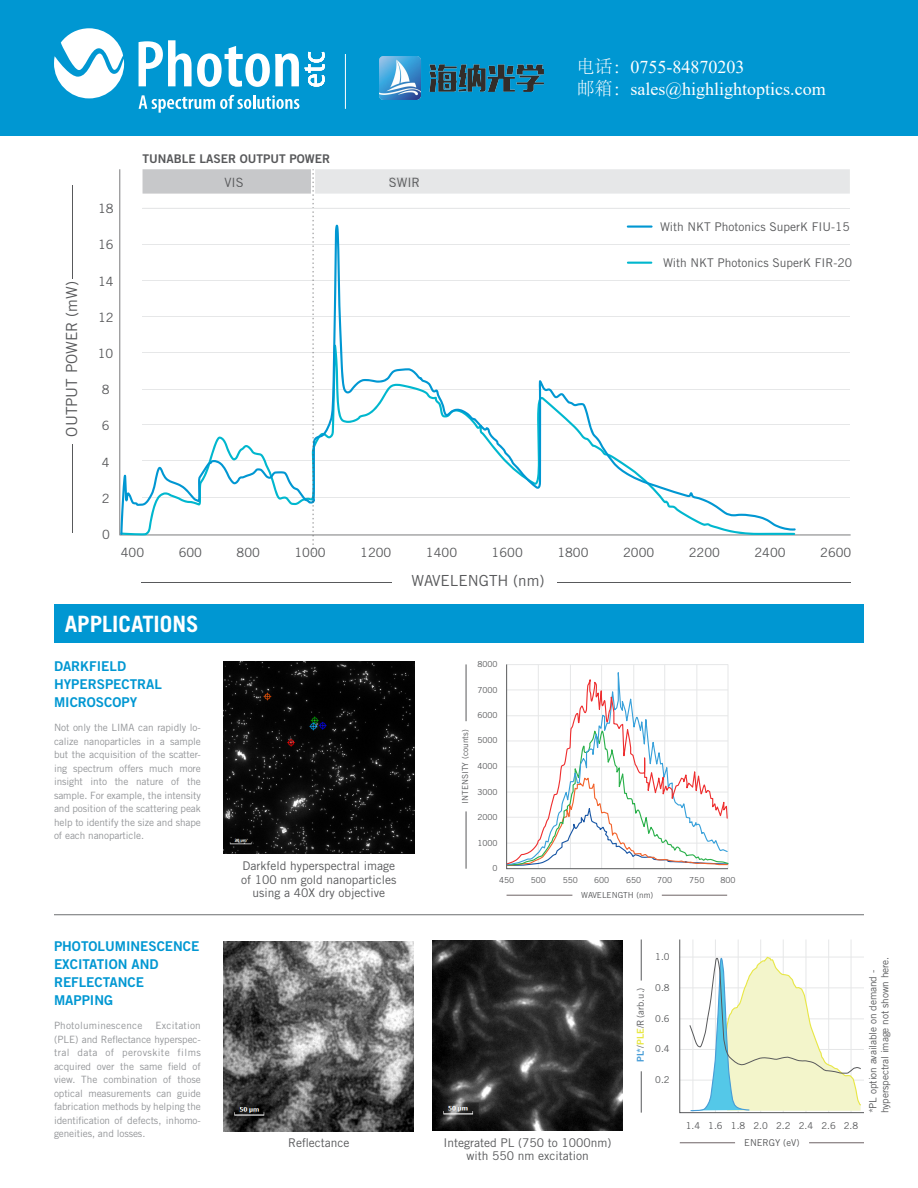
<style>
.page{position:relative;width:918px;height:1188px;background:#fff}
.page>*{position:absolute;margin:0;border:0;box-sizing:border-box;transform-origin:0 0}
.t1{font:700 22.5px "Trade Gothic";color:#fff}
.t2{font:18px/21.6px "Times New Roman";color:#fff}
.t3{font:15.3px "Trade Gothic LT Std";color:#58595b}
.t4{font:13.5px/18px "Trade Gothic LT Std Bd 2";color:#0097d2}
.t5{font:12.75px "Trade Gothic LT Std";color:#58595b}
.t6{font:12px/13.5px "Trade Gothic LT Std";color:#58595b;text-align:center}
.t7{font:12px "Trade Gothic LT Std Bd 2";color:#58595b}
.t8{font:10.05px/13.5px "Trade Gothic LT Std";letter-spacing:-.01em;color:#939598;text-align:justify}
.t9{font:10.05px/12px "Trade Gothic LT Std";letter-spacing:-.01em;color:#58595b}
.t10{font:10.05px "Trade Gothic LT Std";letter-spacing:.02em;color:#939598}
.t11{font:10.05px "Trade Gothic LT Std Bd 2";color:#479cd6}
.t12{font:9.45px "Trade Gothic LT Std";color:#58595b}
.t13{font:8.25px "Trade Gothic LT Std";color:#58595b}
.s1{font-family:"Adobe Song Std";font-weight:300}
.s2{font-family:"Trade Gothic LT Std Bd 2";color:#479cd6}
.s3{font-family:"Trade Gothic LT Std Bd 2";color:#e8e745}
</style>
<div class="page">
<div style="left:0;top:0;width:918px;height:136px;background:#0097d2"></div>
<svg style="left:54px;top:28px;width:70px;height:70px"></svg>
<svg style="left:139px;top:40px;width:186px;height:47px"></svg>
<svg style="left:139px;top:95px;width:160px;height:18px"></svg>
<hr style="left:345px;top:54px;width:1px;height:55px;background:#fff">
<hr style="left:73px;top:186px;width:1px;height:93px;background:#58595b">
<hr style="left:73px;top:444px;width:1px;height:88px;background:#58595b">
<hr style="left:141px;top:582px;width:250px;height:1px;background:#58595b">
<hr style="left:557px;top:582px;width:294px;height:1px;background:#58595b">
<svg style="left:143px;top:169px;width:707px;height:384px"></svg>
<img style="left:224px;top:941px;width:190px;height:190px">
<img style="left:432px;top:940px;width:191px;height:191px">
<hr style="left:54px;top:914px;width:810px;height:1px;background:#6d6e71">
<img style="left:224px;top:661px;width:190px;height:192px">
<div style="left:54px;top:604px;width:810px;height:39px;background:#0097d2"></div>
<hr style="left:143px;top:208px;width:707px;height:1px;background:#e6e7e8">
<hr style="left:680px;top:1143px;width:55px;height:1px;background:#6e6365">
<hr style="left:809px;top:1143px;width:55px;height:1px;background:#6e6365">
<hr style="left:641px;top:940px;width:1px;height:41px;background:#58595b">
<hr style="left:641px;top:1071px;width:1px;height:42px;background:#58595b">
<svg style="left:679px;top:939px;width:185px;height:174px"></svg>
<hr style="left:507px;top:895px;width:65px;height:1px;background:#6e6365">
<hr style="left:662px;top:895px;width:65px;height:1px;background:#6e6365">
<hr style="left:466px;top:664px;width:1px;height:57px;background:#58595b">
<hr style="left:466px;top:811px;width:1px;height:58px;background:#58595b">
<svg style="left:506px;top:664px;width:223px;height:205px"></svg>
<img style="left:379px;top:56px;width:164px;height:44px">
<h2 class="t2" style="left:577px;top:56px;width:251px"><span class="s1">电话：</span>0755-84870203<br><span class="s1">邮箱：</span>sales@highlightoptics.com</h2>
<p class="t7" style="left:143px;top:151px;width:189px">TUNABLE LASER OUTPUT POWER</p>
<h3 class="t3" style="left:62px;top:437px;width:157px;rotate:-90deg">OUTPUT POWER (mW)</h3>
<p class="t5" style="left:98px;top:201px;width:17px">18</p>
<p class="t5" style="left:98px;top:237px;width:17px">16</p>
<p class="t5" style="left:98px;top:273px;width:17px">14</p>
<p class="t5" style="left:98px;top:310px;width:17px">12</p>
<p class="t5" style="left:98px;top:346px;width:17px">10</p>
<p class="t5" style="left:102px;top:382px;width:9px">8</p>
<p class="t5" style="left:102px;top:418px;width:9px">6</p>
<p class="t5" style="left:102px;top:454px;width:9px">4</p>
<p class="t5" style="left:102px;top:491px;width:9px">2</p>
<p class="t5" style="left:102px;top:527px;width:9px">0</p>
<p class="t5" style="left:224px;top:174px;width:21px">VIS</p>
<p class="t5" style="left:389px;top:174px;width:33px">SWIR</p>
<p class="t6" style="left:660px;top:220px;width:191px">With NKT Photonics SuperK FIU-15</p>
<p class="t6" style="left:663px;top:256px;width:191px">With NKT Photonics SuperK FIR-20</p>
<p class="t5" style="left:121px;top:545px;width:25px">400</p>
<p class="t5" style="left:179px;top:545px;width:25px">600</p>
<p class="t5" style="left:237px;top:545px;width:25px">800</p>
<p class="t5" style="left:295px;top:545px;width:33px">1000</p>
<p class="t5" style="left:360px;top:545px;width:33px">1200</p>
<p class="t5" style="left:426px;top:545px;width:33px">1400</p>
<p class="t5" style="left:492px;top:545px;width:33px">1600</p>
<p class="t5" style="left:557px;top:545px;width:33px">1800</p>
<p class="t5" style="left:623px;top:545px;width:33px">2000</p>
<p class="t5" style="left:689px;top:545px;width:33px">2200</p>
<p class="t5" style="left:754px;top:545px;width:33px">2400</p>
<p class="t5" style="left:820px;top:545px;width:33px">2600</p>
<h3 class="t3" style="left:411px;top:572px;width:135px">WAVELENGTH (nm)</h3>
<h1 class="t1" style="left:65px;top:610px;width:135px">APPLICATIONS</h1>
<h3 class="t4" style="left:54px;top:657px;width:110px">DARKFIELD<br>HYPERSPECTRAL<br>MICROSCOPY</h3>
<p class="t8" style="left:54px;top:721px;width:148px">Not only the LIMA can rapidly lo&shy;calize nanoparticles in a sample but the acquisition of the scatter&shy;ing spectrum offers much more insight into the nature of the sample. For example, the intensity and position of the scattering peak help to identify the size and shape of each nanoparticle.</p>
<p class="t6" style="left:241px;top:859px;width:157px">Darkfeld hyperspectral image of 100 nm gold nanoparticles using a 40X dry objective</p>
<p class="t13" style="left:460px;top:804px;width:75px;rotate:-90deg">INTENSITY (counts)</p>
<p class="t13" style="left:477px;top:659px;width:22px">8000</p>
<p class="t13" style="left:477px;top:685px;width:22px">7000</p>
<p class="t13" style="left:477px;top:710px;width:22px">6000</p>
<p class="t13" style="left:477px;top:736px;width:22px">5000</p>
<p class="t13" style="left:477px;top:761px;width:22px">4000</p>
<p class="t13" style="left:477px;top:787px;width:22px">3000</p>
<p class="t13" style="left:477px;top:812px;width:22px">2000</p>
<p class="t13" style="left:477px;top:838px;width:22px">1000</p>
<p class="t13" style="left:493px;top:863px;width:7px">0</p>
<p class="t13" style="left:499px;top:875px;width:17px">450</p>
<p class="t13" style="left:531px;top:875px;width:17px">500</p>
<p class="t13" style="left:563px;top:875px;width:17px">550</p>
<p class="t13" style="left:594px;top:875px;width:17px">600</p>
<p class="t13" style="left:626px;top:875px;width:17px">650</p>
<p class="t13" style="left:657px;top:875px;width:17px">700</p>
<p class="t13" style="left:689px;top:875px;width:17px">750</p>
<p class="t13" style="left:720px;top:875px;width:17px">800</p>
<p class="t13" style="left:581px;top:890px;width:74px">WAVELENGTH (nm)</p>
<h3 class="t4" style="left:54px;top:937px;width:147px">PHOTOLUMINESCENCE<br>EXCITATION AND<br>REFLECTANCE<br>MAPPING</h3>
<p class="t10" style="left:54px;top:1020px;width:90px">Photoluminescence</p>
<p class="t8" style="left:54px;top:1019px;width:148px;text-indent:102px">Excitation (PLE) and Reflectance hyperspec&shy;tral data of perovskite films acquired over the same field of view. The combination of those optical measurements can guide fabrication methods by helping the identification of defects, inhomo&shy;geneities, and losses.</p>
<p class="t6" style="left:288px;top:1135px;width:63px">Reflectance</p>
<p class="t6" style="left:444px;top:1135px;width:169px">Integrated PL (750 to 1000nm) with 550 nm excitation</p>
<p class="t12" style="left:635px;top:1062px;width:76px;rotate:-90deg"><span class="s2">PL</span> /<span class="s3">PLE</span>/R (arb.u.)</p>
<p class="t11" style="left:634px;top:1053px;width:7px;rotate:-90deg">*</p>
<p class="t12" style="left:655px;top:951px;width:16px">1.0</p>
<p class="t12" style="left:655px;top:982px;width:16px">0.8</p>
<p class="t12" style="left:655px;top:1013px;width:16px">0.6</p>
<p class="t12" style="left:655px;top:1043px;width:16px">0.4</p>
<p class="t12" style="left:655px;top:1074px;width:16px">0.2</p>
<p class="t12" style="left:686px;top:1120px;width:16px">1.4</p>
<p class="t12" style="left:708px;top:1120px;width:16px">1.6</p>
<p class="t12" style="left:731px;top:1120px;width:16px">1.8</p>
<p class="t12" style="left:754px;top:1120px;width:16px">2.0</p>
<p class="t12" style="left:776px;top:1120px;width:16px">2.2</p>
<p class="t12" style="left:799px;top:1120px;width:16px">2.4</p>
<p class="t12" style="left:821px;top:1120px;width:16px">2.6</p>
<p class="t12" style="left:844px;top:1120px;width:16px">2.8</p>
<p class="t12" style="left:744px;top:1137px;width:57px">ENERGY (eV)</p>
<p class="t9" style="left:867px;top:1113px;width:158px;rotate:-90deg">*PL option available on demand - hyperspectral image not shown here.</p>
</div>
